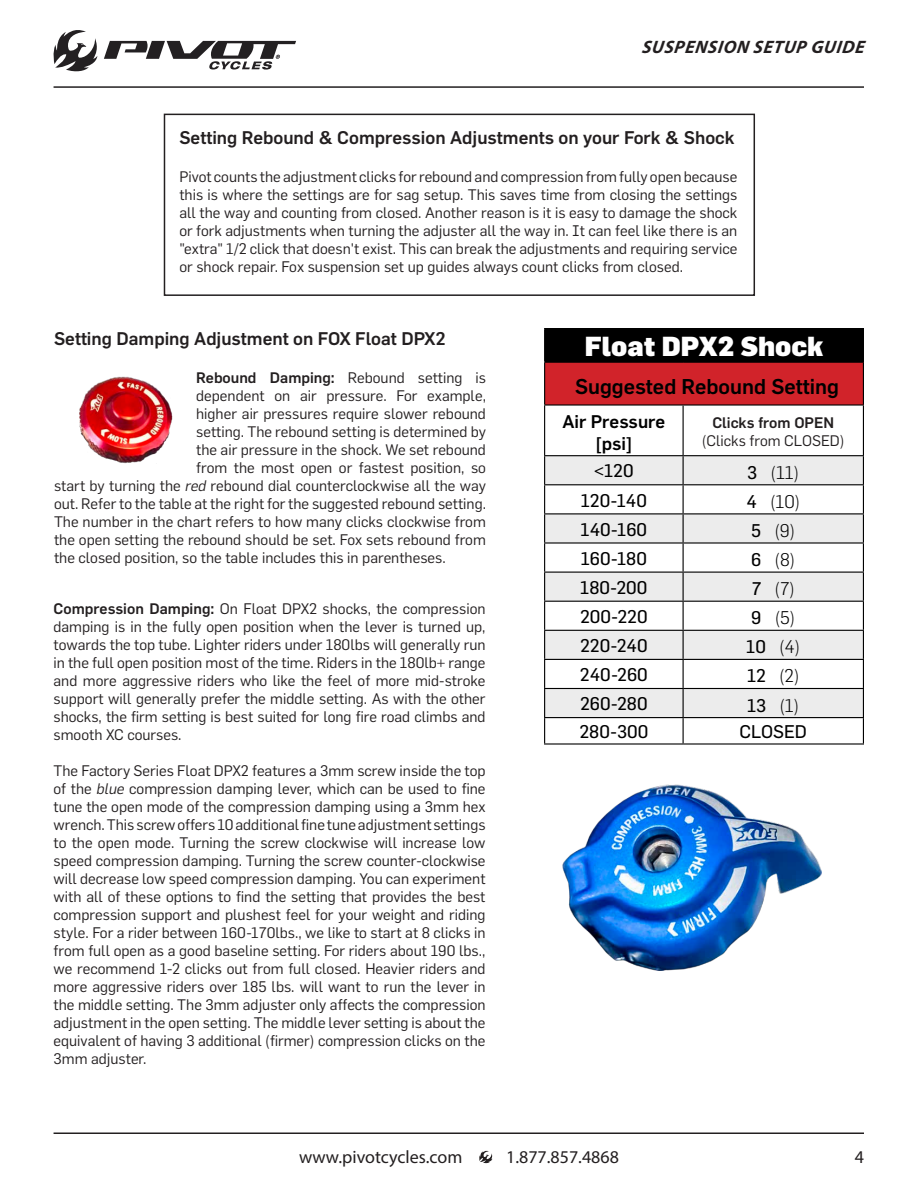
<style>
.page{position:relative;width:918px;height:1188px;background:#fff}
.page>*{position:absolute;margin:0;border:0;box-sizing:border-box;transform-origin:0 0}
.t1{font:900 27px "Flama";color:#fff}
.t2{font:500 21px "Flama";color:#000}
.Title_2{font:500 18px "Flama";color:#231f20}
.table_-_body{font:18px "Flama Basic";color:#000}
.table_-_body-2{font:300 18px "Flama";color:#000}
.t3{font:18px "Myriad Pro";color:#231f20}
.t4{font:italic 700 18px "Myriad Pro";color:#231f20}
.t5{font:500 18px "Flama";color:#000}
.BODY{font:15px/18px "Flama";color:#231f20;text-align:justify}
.BODY-2{font:500 15px "Flama";color:#231f20}
.s1{font-weight:500}
.s2{font-style:italic}
.s3{font-family:"Flama Basic";font-weight:400}
</style>
<div class="page">
<img style="left:79px;top:376px;width:94px;height:88px">
<img style="left:563px;top:784px;width:258px;height:187px">
<svg style="left:53px;top:30px;width:243px;height:42px"></svg>
<hr style="left:54px;top:86px;width:810px;height:2px;background:#231f20">
<hr style="left:54px;top:1132px;width:810px;height:2px;background:#231f20">
<svg style="left:479px;top:1150px;width:14px;height:14px"></svg>
<div style="left:545px;top:329px;width:318px;height:33px;background:#000"></div>
<div style="left:545px;top:362px;width:318px;height:43px;background:#d1232a"></div>
<hr style="left:544px;top:328px;width:139px;height:1px;background:#000">
<hr style="left:683px;top:328px;width:181px;height:1px;background:#000">
<hr style="left:544px;top:362px;width:139px;height:1px;background:#000">
<hr style="left:683px;top:362px;width:181px;height:1px;background:#000">
<hr style="left:544px;top:404px;width:139px;height:2px;background:#000">
<hr style="left:683px;top:404px;width:181px;height:2px;background:#000">
<hr style="left:544px;top:455px;width:139px;height:1px;background:#000">
<hr style="left:683px;top:455px;width:181px;height:1px;background:#000">
<hr style="left:544px;top:329px;width:1px;height:33px;background:#000">
<hr style="left:544px;top:363px;width:1px;height:41px;background:#000">
<hr style="left:544px;top:406px;width:1px;height:49px;background:#000">
<hr style="left:863px;top:329px;width:1px;height:33px;background:#000">
<hr style="left:863px;top:363px;width:1px;height:41px;background:#000">
<hr style="left:683px;top:406px;width:1px;height:49px;background:#000">
<hr style="left:863px;top:406px;width:1px;height:49px;background:#000">
<svg style="left:544px;top:456px;width:320px;height:287px"></svg>
<hr style="left:544px;top:743px;width:139px;height:2px;background:#000">
<hr style="left:683px;top:743px;width:181px;height:2px;background:#000">
<div style="left:164px;top:114px;width:591px;height:182px;border:2px solid #231f20"></div>
<p class="t4" style="left:642px;top:36px;width:227px">SUSPENSION SETUP GUIDE</p>
<p class="Title_2" style="left:179px;top:125px;width:557px">Setting Rebound &amp; Compression Adjustments on your Fork &amp; Shock</p>
<p class="BODY" style="left:179px;top:167px;width:560px">Pivot counts the adjustment clicks for rebound and compression from fully open because this is where the settings are for sag setup. This saves time from closing the settings all the way and counting from closed. Another reason is it is easy to damage the shock or fork adjustments when turning the adjuster all the way in. It can feel like there is an "extra" 1/2 click that doesn't exist. This can break the adjustments and requiring service or shock repair. Fox suspension set up guides always count clicks from closed.</p>
<p class="Title_2" style="left:54px;top:326px;width:393px">Setting Damping Adjustment on FOX Float DPX2</p>
<p class="BODY" style="left:196px;top:368px;width:291px"><span class="s1">Rebound Damping:</span> Rebound setting is</p>
<p class="BODY" style="left:196px;top:386px;width:291px">dependent on air pressure. For example,</p>
<p class="BODY" style="left:196px;top:404px;width:291px">higher air pressures require slower rebound</p>
<p class="BODY" style="left:196px;top:422px;width:291px">setting. The rebound setting is determined by</p>
<p class="BODY" style="left:196px;top:440px;width:291px">the air pressure in the shock. We set rebound</p>
<p class="BODY" style="left:196px;top:458px;width:291px">from the most open or fastest position, so</p>
<p class="BODY" style="left:54px;top:476px;width:434px">start by turning the <span class="s2">red</span> rebound dial counterclockwise all the way</p>
<p class="BODY" style="left:54px;top:494px;width:434px">out. Refer to the table at the right for the suggested rebound setting.</p>
<p class="BODY" style="left:54px;top:512px;width:433px">The number in the chart refers to how many clicks clockwise from</p>
<p class="BODY" style="left:54px;top:530px;width:433px">the open setting the rebound should be set. Fox sets rebound from</p>
<p class="BODY" style="left:54px;top:548px;width:393px">the closed position, so the table includes this in parentheses.</p>
<p class="BODY" style="left:54px;top:599px;width:434px"><span class="s1">Compression Damping:</span> On Float DPX2 shocks, the compression damping is in the fully open position when the lever is turned up, towards the top tube. Lighter riders under 180lbs will generally run in the full open position most of the time. Riders in the 180lb+ range and more aggressive riders who like the feel of more mid-stroke support will generally prefer the middle setting. As with the other shocks, the firm setting is best suited for long fire road climbs and smooth XC courses.</p>
<p class="BODY" style="left:54px;top:761px;width:434px">The Factory Series Float DPX2 features a 3mm screw inside the top of the <span class="s2">blue</span> compression damping lever, which can be used to fine tune the open mode of the compression damping using a 3mm hex wrench. This screw offers 10 additional fine tune adjustment settings to the open mode. Turning the screw clockwise will increase low speed compression damping. Turning the screw counter-clockwise will decrease low speed compression damping. You can experiment with all of these options to find the setting that provides the best compression support and plushest feel for your weight and riding style. For a rider between 160-170lbs., we like to start at 8 clicks in from full open as a good baseline setting. For riders about 190 lbs., we recommend 1-2 clicks out from full closed. Heavier riders and more aggressive riders over 185 lbs. will want to run the lever in the middle setting. The 3mm adjuster only affects the compression adjustment in the open setting. The middle lever setting is about the equivalent of having 3 additional (firmer) compression clicks on the 3mm adjuster.</p>
<p class="t1" style="left:585px;top:329px;width:240px">Float DPX2 Shock</p>
<p class="t2" style="left:575px;top:371px;width:265px">Suggested Rebound Setting</p>
<p class="t5" style="left:562px;top:409px;width:104px">Air Pressure</p>
<p class="t5" style="left:596px;top:430px;width:38px">[psi]</p>
<p class="BODY-2" style="left:712px;top:412px;width:123px">Clicks from OPEN</p>
<p class="BODY" style="left:702px;top:432px;width:144px">(Clicks from CLOSED)</p>
<p class="table_-_body" style="left:594px;top:460px;width:41px">&lt;120</p>
<p class="table_-_body-2" style="left:747px;top:460px;width:53px"><span class="s3">3</span> (11)</p>
<p class="table_-_body" style="left:581px;top:489px;width:68px">120-140</p>
<p class="table_-_body-2" style="left:746px;top:489px;width:55px"><span class="s3">4</span> (10)</p>
<p class="table_-_body" style="left:581px;top:519px;width:68px">140-160</p>
<p class="table_-_body-2" style="left:751px;top:518px;width:46px"><span class="s3">5</span> (9)</p>
<p class="table_-_body" style="left:581px;top:548px;width:68px">160-180</p>
<p class="table_-_body-2" style="left:751px;top:548px;width:46px"><span class="s3">6</span> (8)</p>
<p class="table_-_body" style="left:580px;top:577px;width:69px">180-200</p>
<p class="table_-_body-2" style="left:752px;top:577px;width:45px"><span class="s3">7</span> (7)</p>
<p class="table_-_body" style="left:580px;top:606px;width:69px">200-220</p>
<p class="table_-_body-2" style="left:751px;top:606px;width:45px"><span class="s3">9</span> (5)</p>
<p class="table_-_body" style="left:580px;top:635px;width:69px">220-240</p>
<p class="table_-_body-2" style="left:746px;top:635px;width:55px"><span class="s3">10</span> (4)</p>
<p class="table_-_body" style="left:580px;top:664px;width:69px">240-260</p>
<p class="table_-_body-2" style="left:747px;top:664px;width:54px"><span class="s3">12</span> (2)</p>
<p class="table_-_body" style="left:580px;top:693px;width:69px">260-280</p>
<p class="table_-_body-2" style="left:747px;top:693px;width:54px"><span class="s3">13</span> (1)</p>
<p class="table_-_body" style="left:579px;top:721px;width:70px">280-300</p>
<p class="table_-_body" style="left:740px;top:721px;width:69px">CLOSED</p>
<p class="t3" style="left:299px;top:1146px;width:165px">www.pivotcycles.com</p>
<p class="t3" style="left:506px;top:1146px;width:114px">1.877.857.4868</p>
<p class="t3" style="left:855px;top:1146px;width:11px">4</p>
</div>
